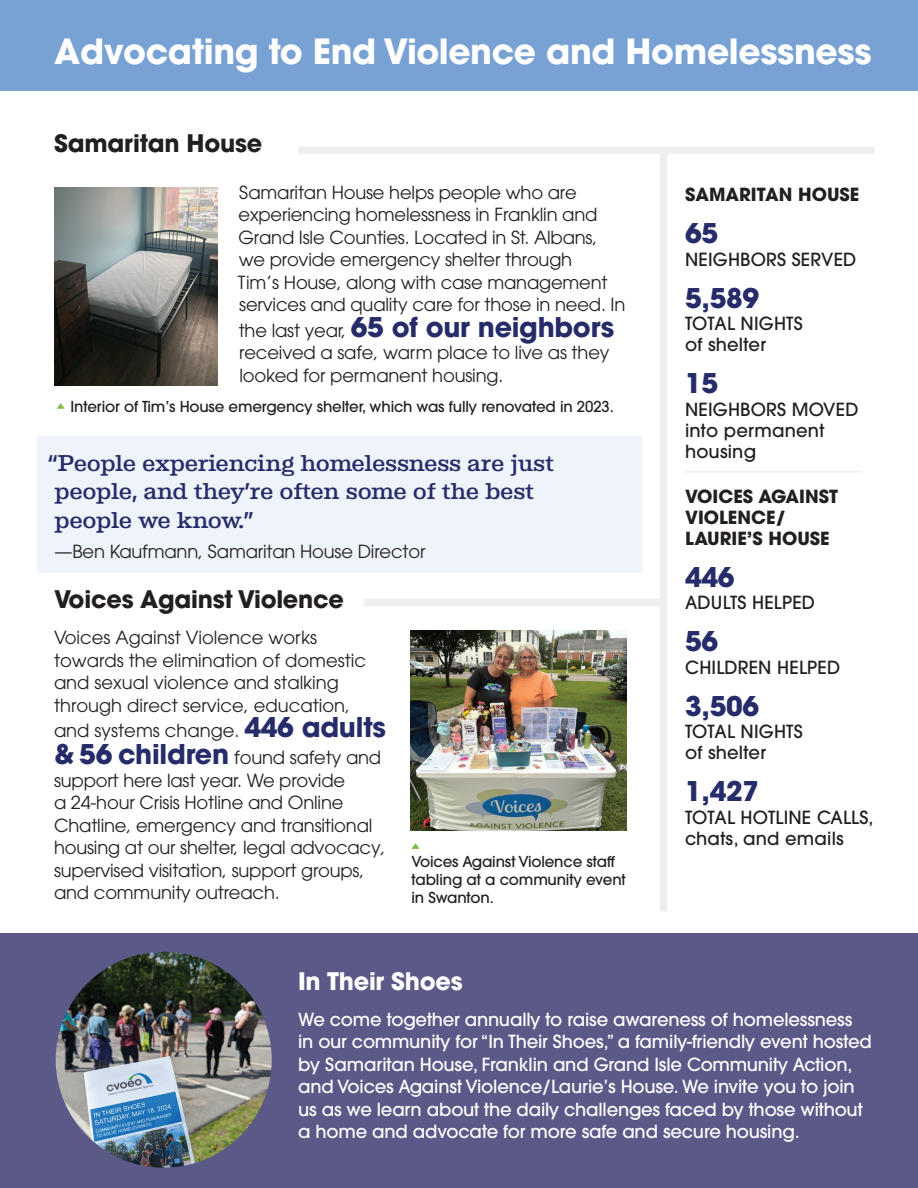
<style>
.page{position:relative;width:918px;height:1188px;background:#fff}
.page>*{position:absolute;margin:0;border:0;box-sizing:border-box;transform-origin:0 0}
.t1{font:700 34.5px "ITC Avant Garde Pro";letter-spacing:-.01em;color:#fff}
.t2{font:700 27px "ITC Avant Garde Pro";letter-spacing:-.01em;color:#252c69}
.t3{font:500 24px/28.5px "Albiona";letter-spacing:-.01em;color:#252c69}
.t4{font:700 24px "ITC Avant Garde Pro";letter-spacing:-.01em;color:#231f20}
.t5{font:700 24px "ITC Avant Garde Pro";letter-spacing:-.01em;color:#fff}
.t6{font:18px/22.5px "ITC Avant Garde Pro";letter-spacing:-.01em;color:#231f20}
.t7{font:500 18px/22.5px "ITC Avant Garde Pro";letter-spacing:-.01em;color:#fff}
.t8{font:500 18px/21px "ITC Avant Garde Pro";letter-spacing:.01em;color:#231f20}
.t9{font:700 18px/21px "ITC Avant Garde Pro";color:#231f20}
.t10{font:500 15px/18px "ITC Avant Garde Pro";letter-spacing:-.01em;color:#231f20}
.s1{font-weight:400;font-size:18px;color:#231f20}
.s2{font-weight:700;font-size:27px;color:#252c69}
</style>
<div class="page">
<div style="left:37px;top:436px;width:605px;height:136px;background:#eff3fa"></div>
<div style="left:0;top:933px;width:918px;height:255px;background:#5b5987"></div>
<img style="left:410px;top:630px;width:216px;height:201px">
<div style="left:660px;top:148px;width:7px;height:764px;background:#eeefee"></div>
<img style="left:56px;top:952px;width:216px;height:216px;border-radius:108px">
<div style="left:298px;top:147px;width:577px;height:7px;background:#eeefee"></div>
<svg style="left:57px;top:403px;width:8px;height:6px"></svg>
<div style="left:364px;top:599px;width:302px;height:7px;background:#eeefee"></div>
<div style="left:0;top:0;width:918px;height:91px;background:#78a1d4"></div>
<svg style="left:411px;top:843px;width:9px;height:6px"></svg>
<hr style="left:685px;top:471px;width:178px;height:1px;background:#eeefee">
<img style="left:54px;top:187px;width:164px;height:199px">
<h1 class="t1" style="left:54px;top:28px;width:819px">Advocating to End Violence and Homelessness</h1>
<h3 class="t4" style="left:54px;top:127px;width:210px">Samaritan House</h3>
<p class="t6" style="left:238px;top:181px;width:389px">Samaritan House helps people who are experiencing homelessness in Franklin and Grand Isle Counties. Located in St. Albans, we provide emergency shelter through<br>Tim’s House, along with case management services and quality care for those in need. In</p>
<h2 class="t2" style="left:239px;top:309px;width:377px"><span class="s1">the last year,</span> 65 of our neighbors</h2>
<p class="t6" style="left:239px;top:341px;width:372px">received a safe, warm place to live as they looked for permanent housing.</p>
<p class="t10" style="left:70px;top:397px;width:545px">Interior of Tim’s House emergency shelter, which was fully renovated in 2023.</p>
<h3 class="t3" style="left:48px;top:449px;width:508px">“People experiencing homelessness are just people, and they’re often some of the best people we know.”</h3>
<p class="t6" style="left:55px;top:540px;width:372px">—Ben Kaufmann, Samaritan House Director</p>
<h3 class="t4" style="left:54px;top:584px;width:292px">Voices Against Violence</h3>
<p class="t6" style="left:54px;top:626px;width:314px">Voices Against Violence works towards the elimination of domestic and sexual violence and stalking through direct service, education,</p>
<p class="t6" style="left:54px;top:717px;width:334px;line-height:27px">and systems change. <span class="s2">446 adults &amp; 56 children</span> found safety and</p>
<p class="t6" style="left:54px;top:769px;width:333px">support here last year. We provide<br>a 24-hour Crisis Hotline and Online Chatline, emergency and transitional housing at our shelter, legal advocacy, supervised visitation, support groups, and community outreach.</p>
<p class="t10" style="left:411px;top:852px;width:216px">Voices Against Violence staff tabling at a community event in Swanton.</p>
<p class="t9" style="left:685px;top:184px;width:176px">SAMARITAN HOUSE</p>
<h2 class="t2" style="left:685px;top:215px;width:35px">65</h2>
<p class="t8" style="left:685px;top:248px;width:173px">NEIGHBORS SERVED</p>
<h2 class="t2" style="left:685px;top:280px;width:76px">5,589</h2>
<p class="t8" style="left:685px;top:313px;width:119px">TOTAL NIGHTS of shelter</p>
<h2 class="t2" style="left:685px;top:365px;width:35px">15</h2>
<p class="t8" style="left:685px;top:398px;width:175px">NEIGHBORS MOVED into permanent housing</p>
<p class="t9" style="left:685px;top:485px;width:154px">VOICES AGAINST<br>VIOLENCE/<br>LAURIE’S HOUSE</p>
<h2 class="t2" style="left:685px;top:559px;width:51px">446</h2>
<p class="t8" style="left:685px;top:592px;width:132px">ADULTS HELPED</p>
<h2 class="t2" style="left:685px;top:623px;width:35px">56</h2>
<p class="t8" style="left:685px;top:656px;width:157px">CHILDREN HELPED</p>
<h2 class="t2" style="left:685px;top:688px;width:76px">3,506</h2>
<p class="t8" style="left:685px;top:721px;width:119px">TOTAL NIGHTS of shelter</p>
<h2 class="t2" style="left:685px;top:773px;width:76px">1,427</h2>
<p class="t8" style="left:685px;top:806px;width:190px">TOTAL HOTLINE CALLS, chats, and emails</p>
<h3 class="t5" style="left:298px;top:965px;width:166px">In Their Shoes</h3>
<p class="t7" style="left:298px;top:1008px;width:575px">We come together annually to raise awareness of homelessness in our community for “In Their Shoes,” a family-friendly event hosted by Samaritan House, Franklin and Grand Isle Community Action, and Voices Against Violence/Laurie’s House. We invite you to join us as we learn about the daily challenges faced by those without a home and advocate for more safe and secure housing.</p>
</div>
